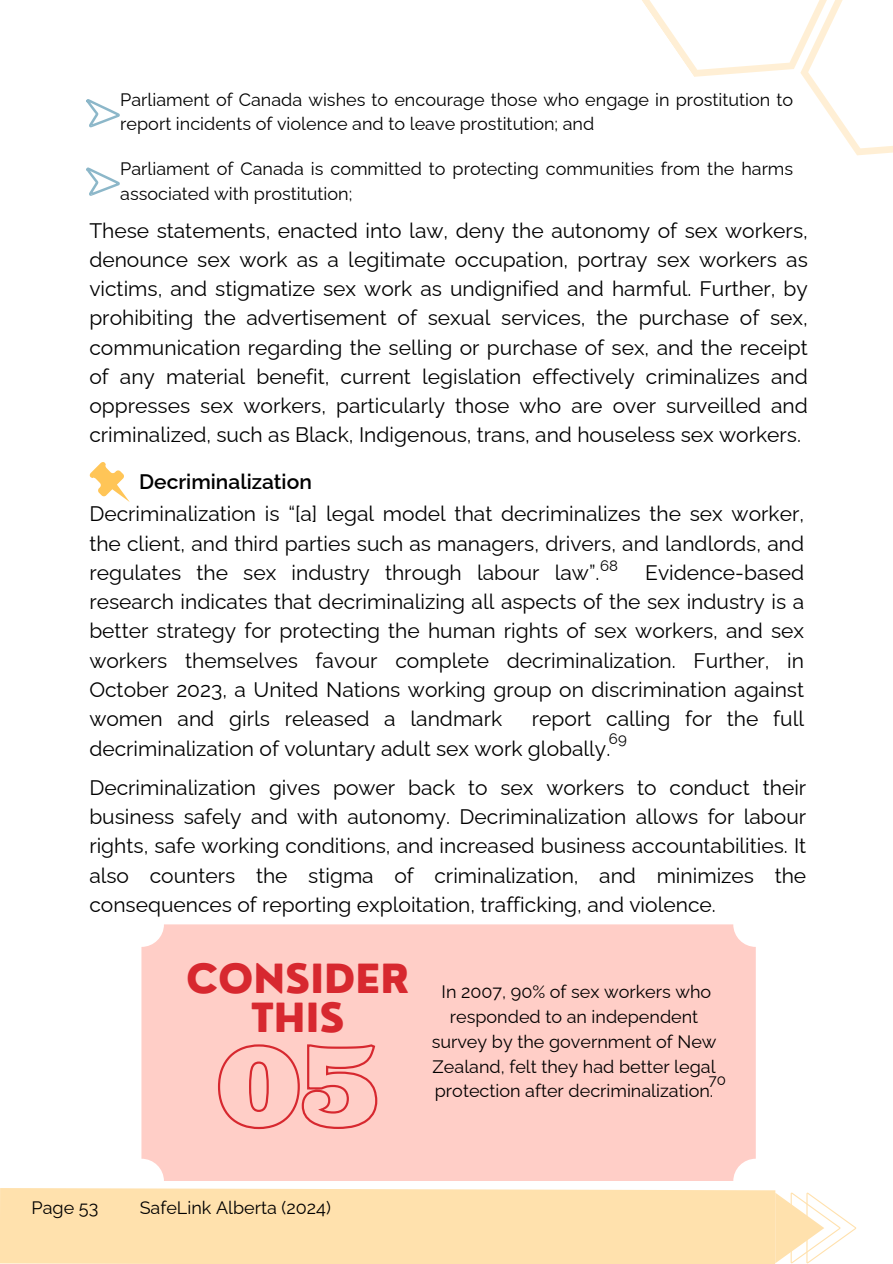
<style>
.page{position:relative;width:893px;height:1264px;background:#fff}
.page>*{position:absolute;margin:0;border:0;box-sizing:border-box;transform-origin:0 0}
.t1{font:800 39.15px/38.8px "Nourd";color:#d7282f;text-align:center}
.t2{font:21px/29.2px "Raleway";color:#000;text-align:justify}
.t3{font:600 21px "Raleway";color:#000}
.t4{font:18px/24.8px "Raleway";color:#000}
.t5{font:15px "Raleway";color:#000}
</style>
<div class="page">
<svg style="left:850px;top:1223px;width:6px;height:10px"></svg>
<svg style="left:0;top:1150px;width:850px;height:113px"></svg>
<svg style="left:642px;top:0;width:250px;height:156px"></svg>
<div style="left:141px;top:924px;width:614px;height:257px;background:#ffcec7;border-radius:22px"></div>
<svg style="left:218px;top:1044px;width:160px;height:86px"></svg>
<svg style="left:89px;top:462px;width:41px;height:40px"></svg>
<svg style="left:86px;top:99px;width:34px;height:29px"></svg>
<svg style="left:86px;top:167px;width:34px;height:29px"></svg>
<p class="t4" style="left:120px;top:87px;width:674px">Parliament of Canada wishes to encourage those who engage in prostitution to report incidents of violence and to leave prostitution; and</p>
<p class="t4" style="left:120px;top:156px;width:674px">Parliament of Canada is committed to protecting communities from the harms associated with prostitution;</p>
<p class="t2" style="left:89px;top:215px;width:720px">These statements, enacted into law, deny the autonomy of sex workers, denounce sex work as a legitimate occupation, portray sex workers as victims, and stigmatize sex work as undignified and harmful. Further, by prohibiting the advertisement of sexual services, the purchase of sex, communication regarding the selling or purchase of sex, and the receipt of any material benefit, current legislation effectively criminalizes and oppresses sex workers, particularly those who are over surveilled and criminalized, such as Black, Indigenous, trans, and houseless sex workers.</p>
<p class="t3" style="left:139px;top:469px;width:174px">Decriminalization</p>
<p class="t2" style="left:89px;top:499px;width:716px">Decriminalization is “[a] legal model that decriminalizes the sex worker, the client, and third parties such as managers, drivers, and landlords, and regulates the sex industry through labour law”.</p>
<p class="t5" style="left:600px;top:557px;width:19px">68</p>
<p class="t2" style="left:89px;top:558px;width:716px;text-indent:556px">Evidence-based research indicates that decriminalizing all aspects of the sex industry is a better strategy for protecting the human rights of sex workers, and sex workers themselves favour complete decriminalization. Further, in October 2023, a United Nations working group on discrimination against women and girls released a landmark</p>
<p class="t2" style="left:89px;top:704px;width:716px;text-indent:442px">report calling for the full decriminalization of voluntary adult sex work globally.</p>
<p class="t5" style="left:609px;top:730px;width:19px">69</p>
<p class="t2" style="left:89px;top:772px;width:718px">Decriminalization gives power back to sex workers to conduct their business safely and with autonomy. Decriminalization allows for labour rights, safe working conditions, and increased business accountabilities. It also counters the stigma of criminalization, and minimizes the consequences of reporting exploitation, trafficking, and violence.</p>
<h1 class="t1" style="left:186px;top:959px;width:225px">CONSIDER<br>THIS</h1>
<p class="t4" style="left:431px;top:979px;width:286px;text-align:center">In 2007, 90% of sex workers who responded to an independent survey by the government of New<br>Zealand, felt they had better legal protection after decriminalization.</p>
<p class="t5" style="left:708px;top:1071px;width:19px">70</p>
<p class="t4" style="left:32px;top:1195px;width:68px">Page 53</p>
<p class="t4" style="left:140px;top:1195px;width:193px">SafeLink Alberta (2024)</p>
</div>
